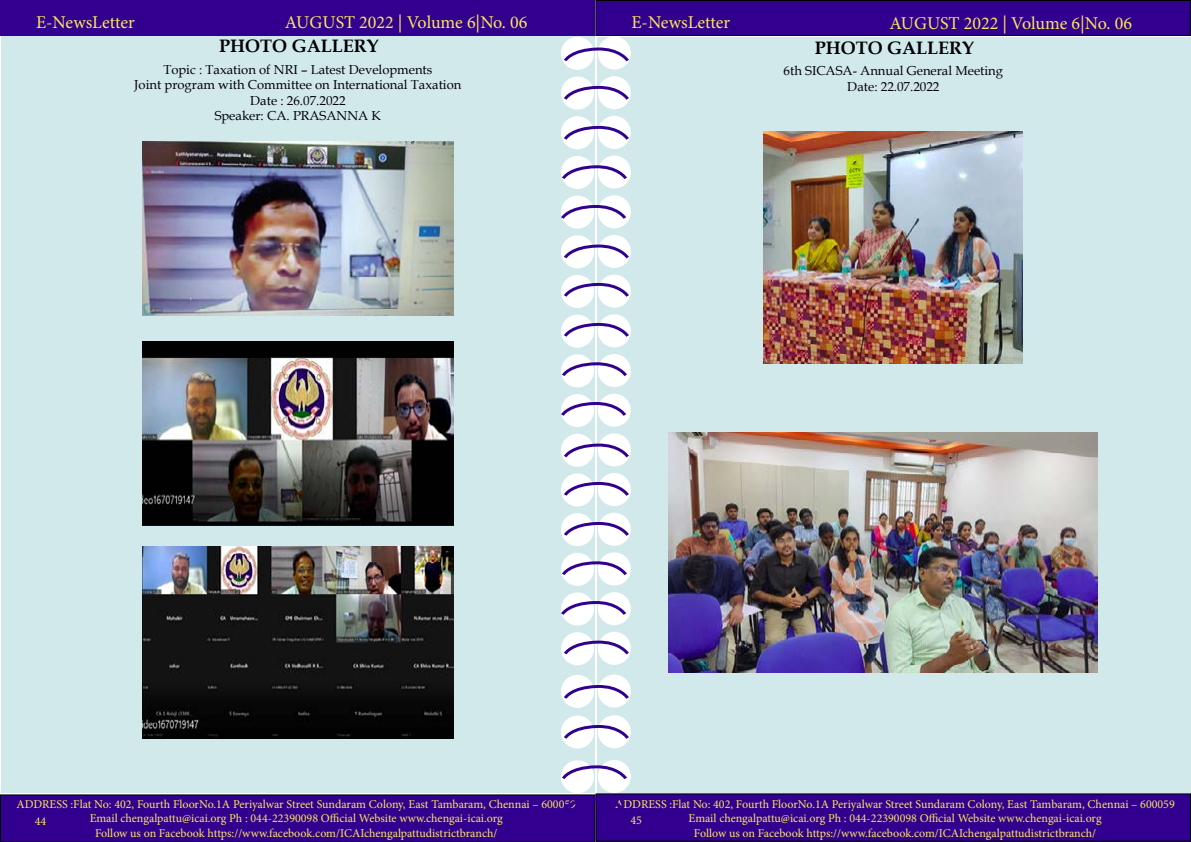
<style>
.page{position:relative;width:1191px;height:842px;background:#fff}
.page>*{position:absolute;margin:0;border:0;box-sizing:border-box;transform-origin:0 0}
.t1{font:18px "Minion Pro";color:#fce85d}
.t2{font:700 18px "Book Antiqua";color:#000}
.t3{font:13px/15.6px "Book Antiqua";color:#000;text-align:center}
.t4{font:12px/14.4px "Minion Pro";color:#fce85d;text-align:center}
</style>
<div class="page">
<div style="left:1px;top:36px;width:593px;height:757px;background:#d2e9ec"></div>
<div style="left:597px;top:37px;width:593px;height:757px;background:#d2e9ec"></div>
<div style="left:0;top:0;width:595px;height:36px;background:#32008f"></div>
<div style="left:596px;top:0;width:594px;height:36px;background:#32008f"></div>
<div style="left:595px;top:0;width:595px;height:36px;border:1px solid #000"></div>
<div style="left:596px;top:794px;width:594px;height:47px;background:#32008f"></div>
<div style="left:595px;top:793px;width:596px;height:49px;border:1px solid #000"></div>
<div style="left:598px;top:36px;width:33px;height:34px;background:#fff;border-radius:50%"></div>
<div style="left:561px;top:37px;width:33px;height:33px;background:#fff;border-radius:50%"></div>
<div style="left:598px;top:76px;width:33px;height:33px;background:#fff;border-radius:50%"></div>
<div style="left:561px;top:77px;width:33px;height:33px;background:#fff;border-radius:50%"></div>
<div style="left:598px;top:116px;width:33px;height:33px;background:#fff;border-radius:50%"></div>
<div style="left:561px;top:116px;width:33px;height:33px;background:#fff;border-radius:50%"></div>
<div style="left:598px;top:156px;width:33px;height:33px;background:#fff;border-radius:50%"></div>
<div style="left:561px;top:156px;width:33px;height:33px;background:#fff;border-radius:50%"></div>
<div style="left:598px;top:195px;width:33px;height:33px;background:#fff;border-radius:50%"></div>
<div style="left:561px;top:196px;width:33px;height:33px;background:#fff;border-radius:50%"></div>
<div style="left:598px;top:235px;width:33px;height:33px;background:#fff;border-radius:50%"></div>
<div style="left:561px;top:235px;width:33px;height:33px;background:#fff;border-radius:50%"></div>
<div style="left:598px;top:275px;width:33px;height:33px;background:#fff;border-radius:50%"></div>
<div style="left:561px;top:275px;width:33px;height:33px;background:#fff;border-radius:50%"></div>
<div style="left:598px;top:314px;width:33px;height:33px;background:#fff;border-radius:50%"></div>
<div style="left:561px;top:315px;width:33px;height:33px;background:#fff;border-radius:50%"></div>
<div style="left:598px;top:354px;width:33px;height:33px;background:#fff;border-radius:50%"></div>
<div style="left:561px;top:354px;width:33px;height:33px;background:#fff;border-radius:50%"></div>
<div style="left:598px;top:394px;width:33px;height:33px;background:#fff;border-radius:50%"></div>
<div style="left:561px;top:394px;width:33px;height:33px;background:#fff;border-radius:50%"></div>
<div style="left:598px;top:433px;width:33px;height:33px;background:#fff;border-radius:50%"></div>
<div style="left:561px;top:434px;width:33px;height:33px;background:#fff;border-radius:50%"></div>
<div style="left:598px;top:473px;width:33px;height:33px;background:#fff;border-radius:50%"></div>
<div style="left:561px;top:473px;width:33px;height:33px;background:#fff;border-radius:50%"></div>
<div style="left:598px;top:513px;width:33px;height:33px;background:#fff;border-radius:50%"></div>
<div style="left:561px;top:513px;width:33px;height:33px;background:#fff;border-radius:50%"></div>
<div style="left:598px;top:552px;width:33px;height:33px;background:#fff;border-radius:50%"></div>
<div style="left:561px;top:553px;width:33px;height:33px;background:#fff;border-radius:50%"></div>
<div style="left:598px;top:592px;width:33px;height:33px;background:#fff;border-radius:50%"></div>
<div style="left:561px;top:592px;width:33px;height:33px;background:#fff;border-radius:50%"></div>
<div style="left:598px;top:632px;width:33px;height:33px;background:#fff;border-radius:50%"></div>
<div style="left:561px;top:632px;width:33px;height:33px;background:#fff;border-radius:50%"></div>
<div style="left:598px;top:674px;width:33px;height:33px;background:#fff;border-radius:50%"></div>
<div style="left:561px;top:675px;width:33px;height:33px;background:#fff;border-radius:50%"></div>
<div style="left:598px;top:715px;width:33px;height:33px;background:#fff;border-radius:50%"></div>
<div style="left:561px;top:715px;width:33px;height:34px;background:#fff;border-radius:50%"></div>
<div style="left:598px;top:760px;width:33px;height:33px;background:#fff;border-radius:50%"></div>
<div style="left:561px;top:760px;width:33px;height:33px;background:#fff;border-radius:50%"></div>
<svg style="left:562px;top:45px;width:68px;height:19px"></svg>
<svg style="left:562px;top:441px;width:68px;height:19px"></svg>
<svg style="left:562px;top:242px;width:68px;height:19px"></svg>
<svg style="left:562px;top:638px;width:68px;height:19px"></svg>
<svg style="left:562px;top:84px;width:68px;height:18px"></svg>
<svg style="left:562px;top:480px;width:68px;height:18px"></svg>
<svg style="left:562px;top:281px;width:68px;height:18px"></svg>
<svg style="left:562px;top:683px;width:68px;height:18px"></svg>
<svg style="left:562px;top:124px;width:68px;height:18px"></svg>
<svg style="left:562px;top:520px;width:68px;height:18px"></svg>
<svg style="left:562px;top:321px;width:68px;height:18px"></svg>
<svg style="left:562px;top:723px;width:68px;height:18px"></svg>
<svg style="left:561px;top:163px;width:68px;height:18px"></svg>
<svg style="left:561px;top:559px;width:68px;height:18px"></svg>
<svg style="left:561px;top:360px;width:68px;height:18px"></svg>
<svg style="left:561px;top:763px;width:67px;height:18px"></svg>
<svg style="left:561px;top:203px;width:65px;height:18px"></svg>
<svg style="left:561px;top:599px;width:65px;height:18px"></svg>
<svg style="left:561px;top:400px;width:67px;height:18px"></svg>
<div style="left:0;top:794px;width:628px;height:48px;background:#32008f"></div>
<img style="left:142px;top:141px;width:311px;height:175px">
<img style="left:142px;top:342px;width:311px;height:183px">
<img style="left:142px;top:547px;width:311px;height:191px">
<img style="left:764px;top:132px;width:258px;height:231px">
<img style="left:668px;top:433px;width:429px;height:240px">
<h1 class="t1" style="left:36px;top:10px;width:100px">E-NewsLetter</h1>
<h1 class="t1" style="left:285px;top:10px;width:244px">AUGUST 2022 | Volume 6|No. 06</h1>
<h1 class="t2" style="left:219px;top:33px;width:161px">PHOTO GALLERY</h1>
<p class="t3" style="left:134px;top:61px;width:328px">Topic : Taxation of NRI – Latest Developments<br>Joint program with Committee on International Taxation Date : 26.07.2022<br>Speaker: CA. PRASANNA K</p>
<h1 class="t1" style="left:631px;top:10px;width:100px">E-NewsLetter</h1>
<h1 class="t1" style="left:889px;top:11px;width:244px">AUGUST 2022 | Volume 6|No. 06</h1>
<h1 class="t2" style="left:814px;top:35px;width:161px">PHOTO GALLERY</h1>
<p class="t3" style="left:783px;top:63px;width:221px">6th SICASA- Annual General Meeting<br>Date: 22.07.2022</p>
<p class="t4" style="left:16px;top:797px;width:561px">ADDRESS :Flat No: 402, Fourth FloorNo.1A Periyalwar Street Sundaram Colony, East Tambaram, Chennai – 600059<br>Email chengalpattu@icai.org Ph : 044-22390098 Official Website www.chengai-icai.org<br>Follow us on Facebook https://www.facebook.com/ICAIchengalpattudistrictbranch/</p>
<p class="t4" style="left:35px;top:814px;width:13px">44</p>
<p class="t4" style="left:615px;top:797px;width:561px">ADDRESS :Flat No: 402, Fourth FloorNo.1A Periyalwar Street Sundaram Colony, East Tambaram, Chennai – 600059<br>Email chengalpattu@icai.org Ph : 044-22390098 Official Website www.chengai-icai.org<br>Follow us on Facebook https://www.facebook.com/ICAIchengalpattudistrictbranch/</p>
<p class="t4" style="left:630px;top:813px;width:13px">45</p>
</div>
